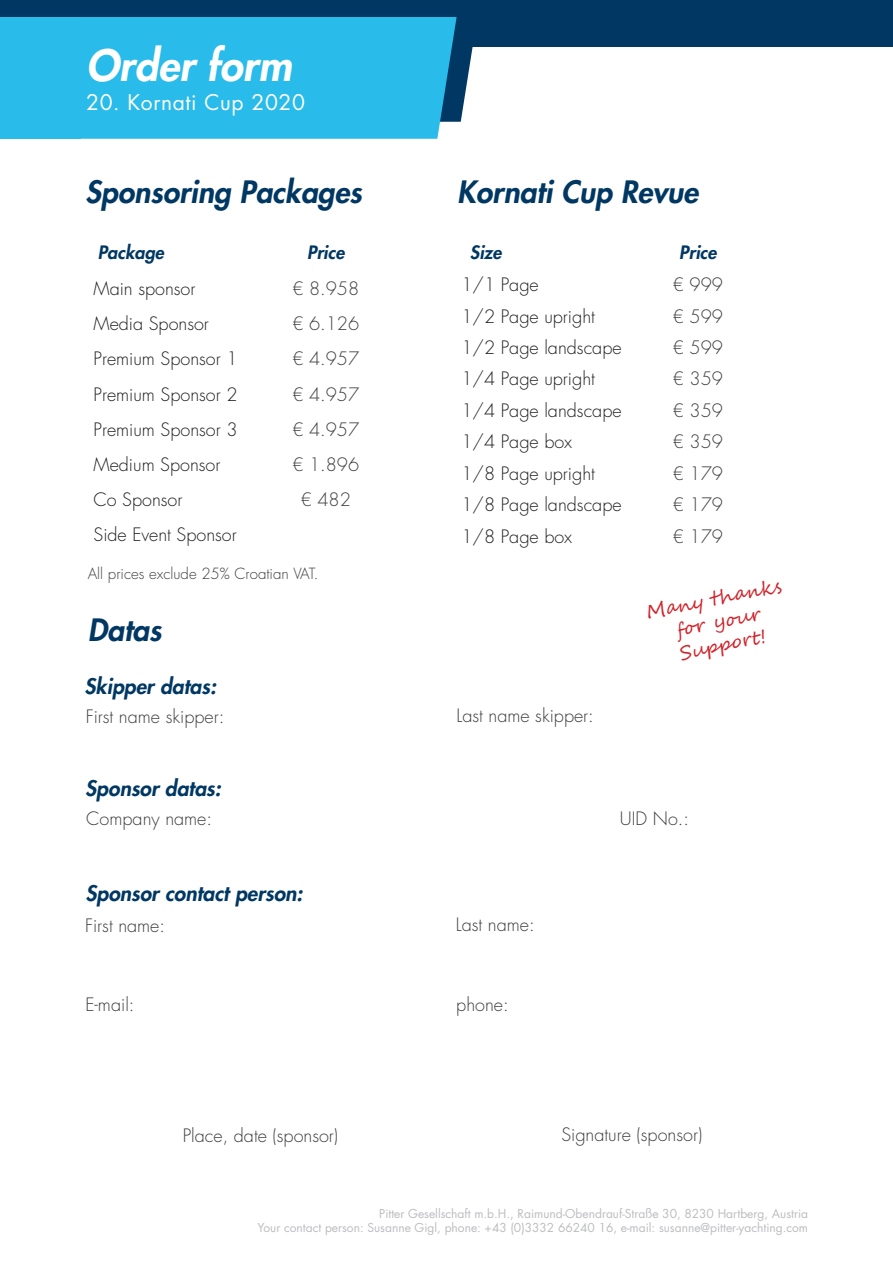
<style>
.page{position:relative;width:893px;height:1263px;background:#fff}
.page>*{position:absolute;margin:0;border:0;box-sizing:border-box;transform-origin:0 0}
.t1{font:italic 800 42px "Futura Std";color:#fff}
.t2{font:italic 800 30px "Futura Std";color:#013863}
.t3{font:italic 800 21px "Futura Std";color:#013863}
.t4{font:21px "Futura Std";letter-spacing:.03em;color:#fff}
.t5{font:19.5px "Segoe Script";color:#d1232a}
.t6{font:300 18px "Futura Std";color:#231f20}
.t7{font:300 18px "Futura Std";color:#3e3e3f}
.t8{font:italic 800 18px "Futura Std";color:#013863}
.t9{font:300 15px "Futura Std";color:#3e3e3f}
.t10{font:12px "Futura Std";color:#bcbdc0}
</style>
<div class="page">
<div style="left:0;top:0;width:893px;height:47px;background:#013863"></div>
<svg style="left:457px;top:47px;width:16px;height:75px"></svg>
<div style="left:81px;top:17px;width:376px;height:122px;background:#29bbe9"></div>
<div style="left:0;top:17px;width:81px;height:122px;background:#29bbe9"></div>
<p class="t1" style="left:86px;top:39px;width:207px">Order form</p>
<p class="t4" style="left:86px;top:89px;width:220px">20. Kornati Cup 2020</p>
<p class="t2" style="left:85px;top:173px;width:278px">Sponsoring Packages</p>
<p class="t8" style="left:98px;top:241px;width:68px">Package</p>
<p class="t8" style="left:307px;top:241px;width:39px">Price</p>
<p class="t6" style="left:94px;top:278px;width:103px">Main sponsor</p>
<p class="t7" style="left:292px;top:278px;width:68px">€ 8.958</p>
<p class="t6" style="left:94px;top:313px;width:117px">Media Sponsor</p>
<p class="t7" style="left:292px;top:313px;width:68px">€ 6.126</p>
<p class="t6" style="left:94px;top:348px;width:145px">Premium Sponsor 1</p>
<p class="t7" style="left:292px;top:348px;width:68px">€ 4.957</p>
<p class="t6" style="left:94px;top:383px;width:145px">Premium Sponsor 2</p>
<p class="t7" style="left:292px;top:383px;width:68px">€ 4.957</p>
<p class="t6" style="left:94px;top:418px;width:145px">Premium Sponsor 3</p>
<p class="t7" style="left:292px;top:418px;width:68px">€ 4.957</p>
<p class="t6" style="left:94px;top:453px;width:128px">Medium Sponsor</p>
<p class="t7" style="left:292px;top:453px;width:68px">€ 1.896</p>
<p class="t6" style="left:94px;top:488px;width:90px">Co Sponsor</p>
<p class="t7" style="left:301px;top:488px;width:52px">€ 482</p>
<p class="t6" style="left:94px;top:523px;width:145px">Side Event Sponsor</p>
<p class="t9" style="left:88px;top:564px;width:232px">All prices exclude 25% Croatian VAT.</p>
<p class="t2" style="left:88px;top:611px;width:75px">Datas</p>
<p class="t2" style="left:457px;top:173px;width:243px">Kornati Cup Revue</p>
<p class="t8" style="left:470px;top:241px;width:33px">Size</p>
<p class="t8" style="left:679px;top:241px;width:39px">Price</p>
<p class="t6" style="left:461px;top:274px;width:79px">1/1 Page</p>
<p class="t7" style="left:673px;top:274px;width:52px">€ 999</p>
<p class="t6" style="left:461px;top:305px;width:135px">1/2 Page upright</p>
<p class="t7" style="left:673px;top:305px;width:52px">€ 599</p>
<p class="t6" style="left:461px;top:336px;width:162px">1/2 Page landscape</p>
<p class="t7" style="left:673px;top:336px;width:52px">€ 599</p>
<p class="t6" style="left:461px;top:368px;width:135px">1/4 Page upright</p>
<p class="t7" style="left:673px;top:368px;width:52px">€ 359</p>
<p class="t6" style="left:461px;top:399px;width:162px">1/4 Page landscape</p>
<p class="t7" style="left:673px;top:399px;width:52px">€ 359</p>
<p class="t6" style="left:461px;top:431px;width:112px">1/4 Page box</p>
<p class="t7" style="left:673px;top:431px;width:52px">€ 359</p>
<p class="t6" style="left:461px;top:462px;width:135px">1/8 Page upright</p>
<p class="t7" style="left:673px;top:462px;width:52px">€ 179</p>
<p class="t6" style="left:461px;top:494px;width:162px">1/8 Page landscape</p>
<p class="t7" style="left:673px;top:494px;width:52px">€ 179</p>
<p class="t6" style="left:461px;top:525px;width:112px">1/8 Page box</p>
<p class="t7" style="left:673px;top:525px;width:52px">€ 179</p>
<p class="t5" style="left:643px;top:597px;width:139px;rotate:-12deg">Many thanks</p>
<p class="t5" style="left:673px;top:615px;width:88px;rotate:-12deg">for your</p>
<p class="t5" style="left:677px;top:638px;width:89px;rotate:-12deg">Support !</p>
<p class="t3" style="left:85px;top:673px;width:133px">Skipper datas:</p>
<p class="t7" style="left:86px;top:705px;width:140px">First name skipper:</p>
<p class="t7" style="left:457px;top:705px;width:139px">Last name skipper:</p>
<p class="t3" style="left:85px;top:775px;width:137px">Sponsor datas:</p>
<p class="t7" style="left:86px;top:808px;width:127px">Company name:</p>
<p class="t7" style="left:620px;top:808px;width:71px">UID No.:</p>
<p class="t3" style="left:85px;top:879px;width:219px">Sponsor contact person:</p>
<p class="t7" style="left:85px;top:914px;width:82px">First name:</p>
<p class="t7" style="left:456px;top:914px;width:80px">Last name:</p>
<p class="t7" style="left:85px;top:994px;width:51px">E-mail:</p>
<p class="t7" style="left:456px;top:993px;width:54px">phone:</p>
<p class="t7" style="left:183px;top:1124px;width:157px">Place, date (sponsor)</p>
<p class="t7" style="left:561px;top:1124px;width:142px">Signature (sponsor)</p>
<p class="t10" style="left:379px;top:1206px;width:430px">Pitter Gesellschaft m.b.H., Raimund-Obendrauf-Straße 30, 8230 Hartberg, Austria</p>
<p class="t10" style="left:258px;top:1220px;width:552px">Your contact person: Susanne Gigl, phone: +43 (0)3332 66240 16, e-mail: susanne@pitter-yachting.com</p>
</div>
